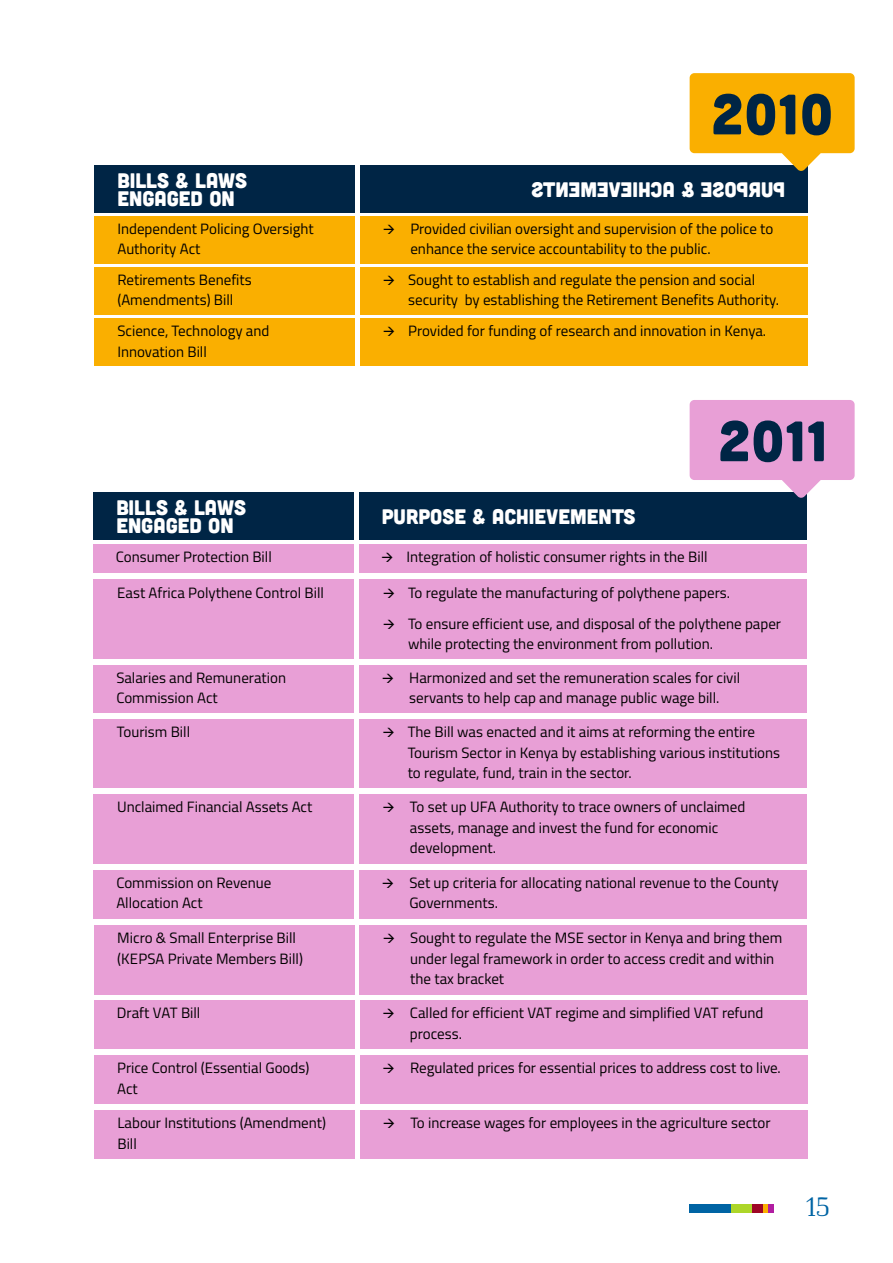
<style>
.page{position:relative;width:893px;height:1263px;background:#fff}
.page>*{position:absolute;margin:0;border:0;box-sizing:border-box;transform-origin:0 0}
.t1{font:56.7px "Cubano";color:#002545}
.t2{font:27px "Bodonitown";color:#0064a4}
.t3{font:21px/17.7px "Cubano";color:#fff}
.t4{font:15px/20.5px "Titillium";color:#000}
</style>
<div class="page">
<div style="left:689px;top:1204px;width:42px;height:8px;background:#0064a4"></div>
<div style="left:731px;top:1204px;width:21px;height:8px;background:#add629"></div>
<div style="left:752px;top:1204px;width:11px;height:8px;background:#9e0725"></div>
<div style="left:763px;top:1204px;width:5px;height:8px;background:#faaf00"></div>
<div style="left:768px;top:1204px;width:6px;height:8px;background:#b11da1"></div>
<div style="left:95px;top:165px;width:260px;height:48px;background:#002545"></div>
<div style="left:360px;top:165px;width:448px;height:48px;background:#002545"></div>
<div style="left:95px;top:267px;width:260px;height:48px;background:#faaf00"></div>
<div style="left:360px;top:267px;width:448px;height:48px;background:#faaf00"></div>
<div style="left:95px;top:318px;width:260px;height:48px;background:#faaf00"></div>
<div style="left:360px;top:318px;width:448px;height:48px;background:#faaf00"></div>
<svg style="left:690px;top:73px;width:165px;height:98px"></svg>
<div style="left:95px;top:216px;width:260px;height:48px;background:#faaf00"></div>
<div style="left:360px;top:216px;width:448px;height:48px;background:#faaf00"></div>
<div style="left:94px;top:492px;width:260px;height:47px;background:#002545"></div>
<div style="left:359px;top:492px;width:448px;height:47px;background:#002545"></div>
<svg style="left:690px;top:400px;width:165px;height:98px"></svg>
<div style="left:94px;top:544px;width:260px;height:29px;background:#e89fd6"></div>
<div style="left:359px;top:544px;width:448px;height:29px;background:#e89fd6"></div>
<div style="left:94px;top:579px;width:260px;height:80px;background:#e89fd6"></div>
<div style="left:359px;top:579px;width:448px;height:80px;background:#e89fd6"></div>
<div style="left:94px;top:665px;width:260px;height:48px;background:#e89fd6"></div>
<div style="left:359px;top:665px;width:448px;height:48px;background:#e89fd6"></div>
<div style="left:94px;top:719px;width:260px;height:69px;background:#e89fd6"></div>
<div style="left:359px;top:719px;width:448px;height:69px;background:#e89fd6"></div>
<div style="left:94px;top:794px;width:260px;height:70px;background:#e89fd6"></div>
<div style="left:359px;top:794px;width:448px;height:70px;background:#e89fd6"></div>
<div style="left:94px;top:870px;width:260px;height:49px;background:#e89fd6"></div>
<div style="left:94px;top:925px;width:260px;height:69px;background:#e89fd6"></div>
<div style="left:359px;top:870px;width:448px;height:49px;background:#e89fd6"></div>
<div style="left:359px;top:925px;width:448px;height:69px;background:#e89fd6"></div>
<div style="left:94px;top:1000px;width:261px;height:49px;background:#e89fd6"></div>
<div style="left:94px;top:1055px;width:261px;height:49px;background:#e89fd6"></div>
<div style="left:95px;top:1110px;width:260px;height:49px;background:#e89fd6"></div>
<div style="left:360px;top:1000px;width:447px;height:49px;background:#e89fd6"></div>
<div style="left:360px;top:1055px;width:448px;height:49px;background:#e89fd6"></div>
<div style="left:360px;top:1110px;width:448px;height:49px;background:#e89fd6"></div>
<h1 class="t1" style="left:711px;top:89px;width:123px">2010</h1>
<h3 class="t3" style="left:117px;top:173px;width:131px">BILLS &amp; LAWS<br>ENGAGED ON</h3>
<p class="t4" style="left:117px;top:220px;width:198px">Independent Policing Oversight<br>Authority Act</p>
<p class="t4" style="left:410px;top:220px;width:364px;text-indent:-27px">→ Provided civilian oversight and supervision of the police to enhance the service accountability to the public.</p>
<p class="t4" style="left:117px;top:271px;width:136px">Retirements Benefits (Amendments) Bill</p>
<p class="t4" style="left:408px;top:271px;width:373px;text-indent:-25px">→ Sought to establish and regulate the pension and social security by establishing the Retirement Benefits Authority.</p>
<p class="t4" style="left:117px;top:322px;width:154px">Science, Technology and<br>Innovation Bill</p>
<p class="t4" style="left:383px;top:322px;width:385px">→ Provided for funding of research and innovation in Kenya.</p>
<h1 class="t1" style="left:718px;top:416px;width:111px">2011</h1>
<h3 class="t3" style="left:116px;top:500px;width:131px">BILLS &amp; LAWS<br>ENGAGED ON</h3>
<h3 class="t3" style="left:382px;top:509px;width:255px">PURPOSE &amp; ACHIEVEMENTS</h3>
<p class="t4" style="left:116px;top:548px;width:158px">Consumer Protection Bill</p>
<p class="t4" style="left:381px;top:548px;width:328px">→ Integration of holistic consumer rights in the Bill</p>
<p class="t4" style="left:117px;top:584px;width:208px">East Africa Polythene Control Bill</p>
<p class="t4" style="left:383px;top:584px;width:349px">→ To regulate the manufacturing of polythene papers.</p>
<p class="t4" style="left:408px;top:615px;width:375px;text-indent:-25px">→ To ensure efficient use, and disposal of the polythene paper while protecting the environment from pollution.</p>
<p class="t4" style="left:116px;top:669px;width:171px">Salaries and Remuneration<br>Commission Act</p>
<p class="t4" style="left:382px;top:669px;width:360px;text-align:center">→ Harmonized and set the remuneration scales for civil servants to help cap and manage public wage bill.</p>
<p class="t4" style="left:117px;top:723px;width:75px">Tourism Bill</p>
<p class="t4" style="left:408px;top:723px;width:374px;text-indent:-25px">→ The Bill was enacted and it aims at reforming the entire<br>Tourism Sector in Kenya by establishing various institutions to regulate, fund, train in the sector.</p>
<p class="t4" style="left:117px;top:798px;width:197px">Unclaimed Financial Assets Act</p>
<p class="t4" style="left:410px;top:798px;width:337px;text-indent:-27px">→ To set up UFA Authority to trace owners of unclaimed assets, manage and invest the fund for economic development.</p>
<p class="t4" style="left:116px;top:874px;width:156px">Commission on Revenue<br>Allocation Act</p>
<p class="t4" style="left:117px;top:929px;width:187px">Micro &amp; Small Enterprise Bill (KEPSA Private Members Bill)</p>
<p class="t4" style="left:409px;top:874px;width:371px;text-indent:-27px">→ Set up criteria for allocating national revenue to the County<br>Governments.</p>
<p class="t4" style="left:410px;top:929px;width:374px;text-indent:-27px">→ Sought to regulate the MSE sector in Kenya and bring them under legal framework in order to access credit and within the tax bracket</p>
<p class="t4" style="left:117px;top:1004px;width:85px">Draft VAT Bill</p>
<p class="t4" style="left:117px;top:1059px;width:194px">Price Control (Essential Goods)<br>Act</p>
<p class="t4" style="left:117px;top:1114px;width:210px">Labour Institutions (Amendment)<br>Bill</p>
<p class="t4" style="left:410px;top:1004px;width:355px;text-indent:-27px">→ Called for efficient VAT regime and simplified VAT refund process.</p>
<p class="t4" style="left:383px;top:1059px;width:400px">→ Regulated prices for essential prices to address cost to live.</p>
<p class="t4" style="left:383px;top:1114px;width:389px">→ To increase wages for employees in the agriculture sector</p>
<h2 class="t2" style="left:804px;top:1191px;width:27px">15</h2>
</div>
